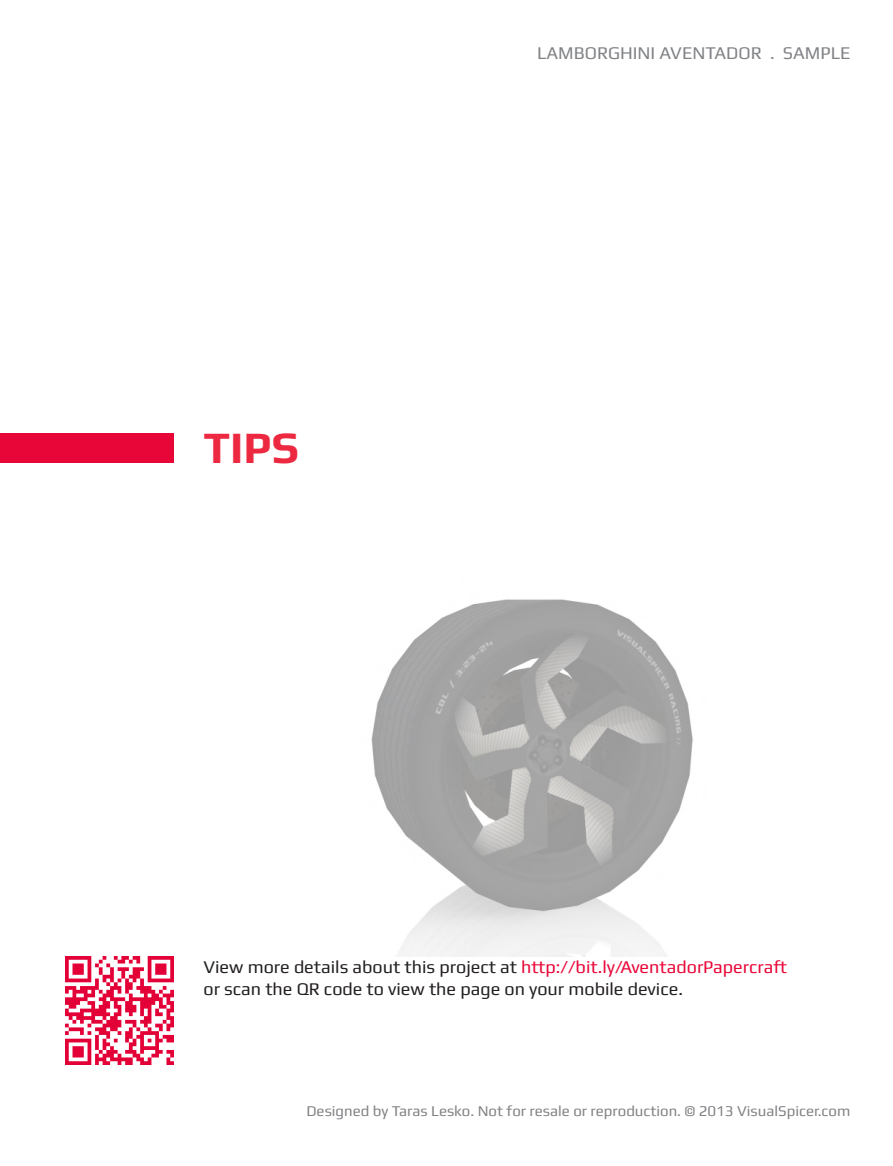
<style>
.page{position:relative;width:893px;height:1166px;background:#fff}
.page>*{position:absolute;margin:0;border:0;box-sizing:border-box;transform-origin:0 0}
.t1{font:700 45px "Play";color:#ec2940}
.t2{font:18px "Play";color:#231f20}
.t3{font:18px "Play";color:#808285}
.t4{font:15px "Play";color:#808285}
.s1{color:#e80638}
</style>
<div class="page">
<div style="left:0;top:434px;width:173px;height:29px;background:#e80638"></div>
<img style="left:371px;top:599px;width:322px;height:356px">
<img style="left:65px;top:956px;width:108px;height:107px">
<p class="t1" style="left:203px;top:421px;width:97px">TIPS</p>
<p class="t3" style="left:537px;top:43px;width:315px">LAMBORGHINI AVENTADOR . SAMPLE</p>
<p class="t2" style="left:203px;top:955px;width:585px">View more details about this project at <span class="s1">http://bit.ly/AventadorPapercraft</span></p>
<p class="t2" style="left:203px;top:977px;width:481px">or scan the QR code to view the page on your mobile device.</p>
<p class="t4" style="left:306px;top:1101px;width:545px">Designed by Taras Lesko. Not for resale or reproduction. © 2013 VisualSpicer.com</p>
</div>
